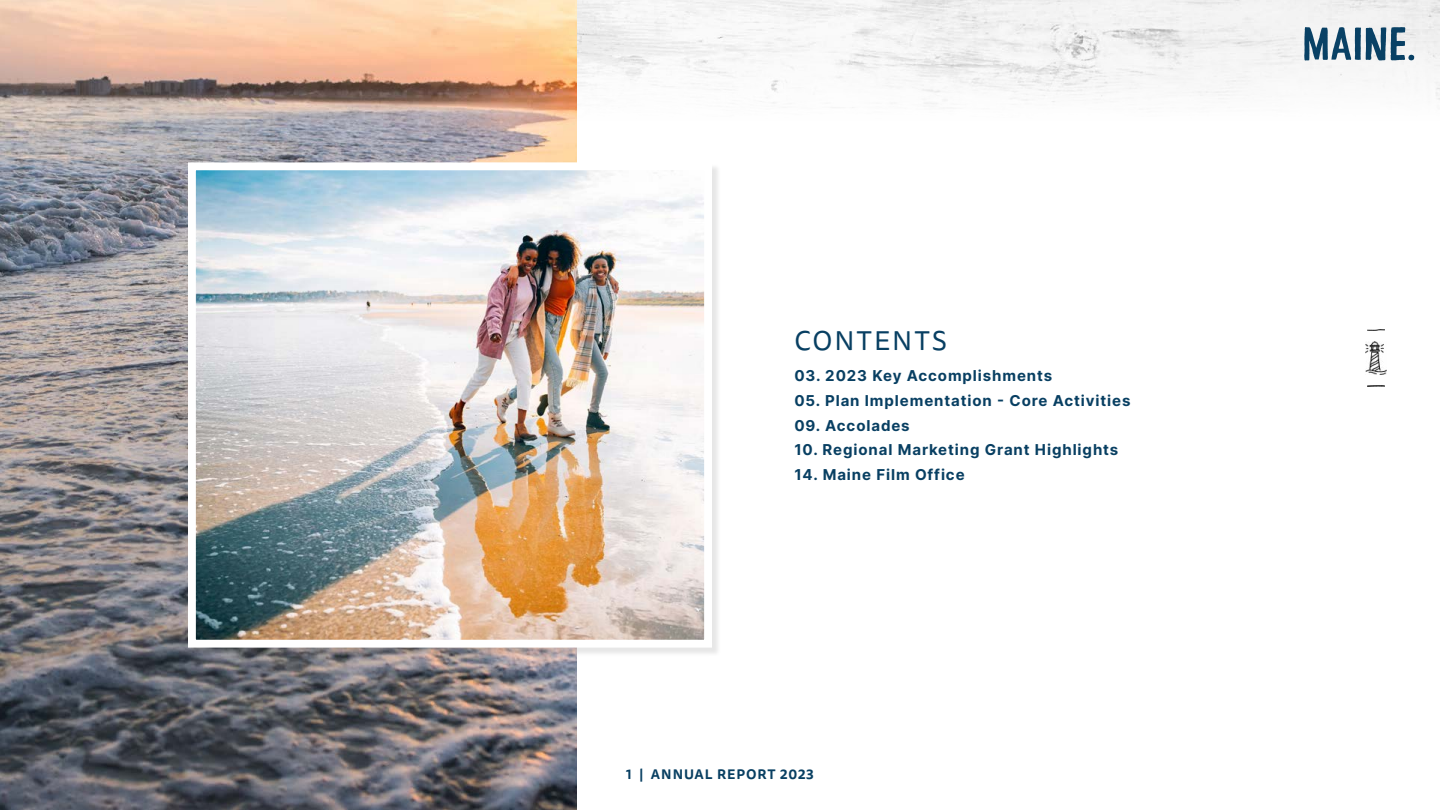
<style>
.page{position:relative;width:1440px;height:810px;background:#fff}
.page>*{position:absolute;margin:0;border:0;box-sizing:border-box;transform-origin:0 0}
.t1{font:27px "Tisa Sans Pro";letter-spacing:.07em;color:#083f62}
.t2{font:700 15px "Inter";letter-spacing:.06em;color:#083f62}
.t3{font:700 13.5px "Tisa Sans Pro";letter-spacing:.07em;color:#083f62}
</style>
<div class="page">
<img style="left:0;top:0;width:577px;height:810px">
<div style="left:189px;top:164px;width:533px;height:493px;background:#000;opacity:.1"></div>
<img style="left:197px;top:171px;width:506px;height:468px">
<div style="left:188px;top:162px;width:524px;height:486px;border:8px solid #fff"></div>
<img style="left:1366px;top:342px;width:20px;height:32px">
<svg style="left:1367px;top:329px;width:17px;height:2px"></svg>
<svg style="left:1367px;top:386px;width:17px;height:1px"></svg>
<svg style="left:1304px;top:27px;width:110px;height:34px"></svg>
<h1 class="t1" style="left:795px;top:322px;width:154px">CONTENTS</h1>
<p class="t2" style="left:794px;top:365px;width:259px">03. 2023 Key Accomplishments</p>
<p class="t2" style="left:794px;top:389px;width:338px">05. Plan Implementation - Core Activities</p>
<p class="t2" style="left:794px;top:414px;width:117px">09. Accolades</p>
<p class="t2" style="left:794px;top:439px;width:325px">10. Regional Marketing Grant Highlights</p>
<p class="t2" style="left:794px;top:464px;width:172px">14. Maine Film Office</p>
<p class="t3" style="left:626px;top:765px;width:189px">1 | ANNUAL REPORT 2023</p>
</div>
